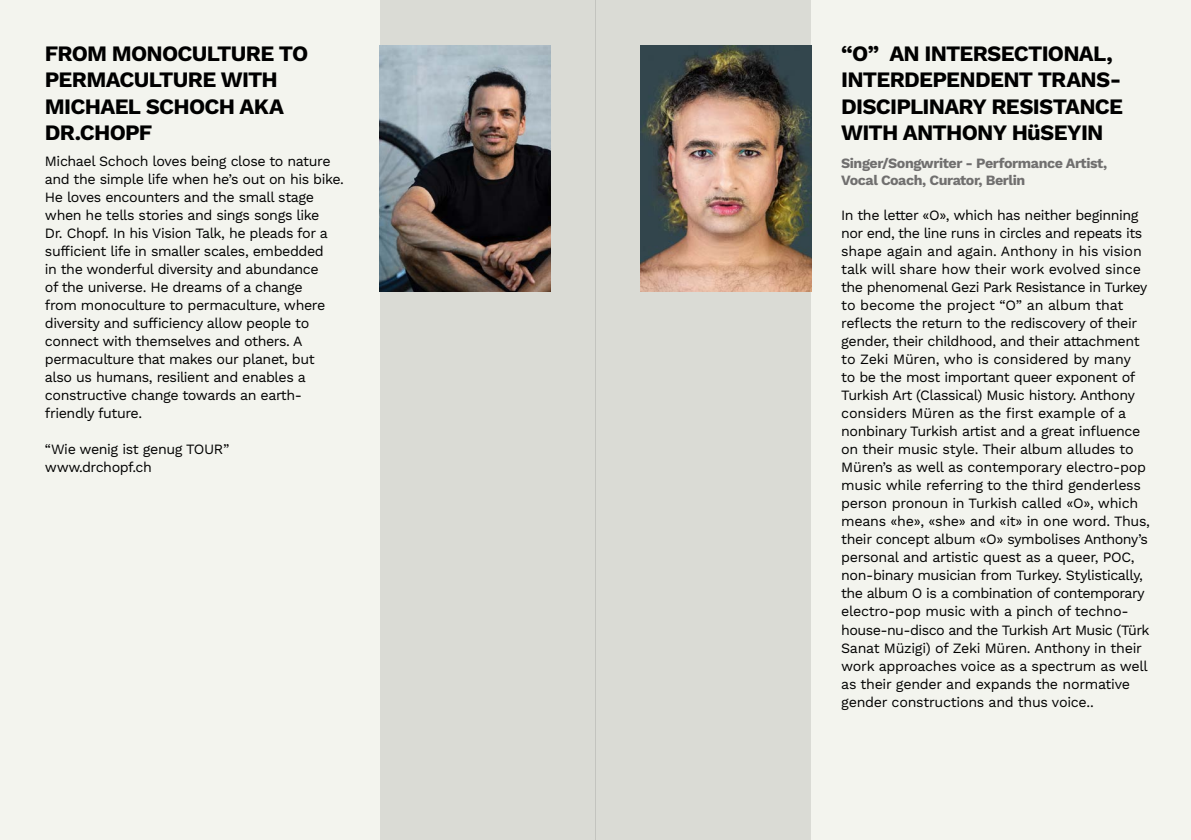
<style>
.page{position:relative;width:1191px;height:840px;background:#fff}
.page>*{position:absolute;margin:0;border:0;box-sizing:border-box;transform-origin:0 0}
.t1{font:700 22px/26.4px "Work Sans";letter-spacing:-.035em;color:#000}
.t2{font:14.2px/18px "Work Sans";letter-spacing:-.03em;color:#000}
.t3{font:700 14.2px/17px "Work Sans";letter-spacing:-.03em;color:#706f6f}
</style>
<div class="page">
<div style="left:0;top:0;width:1191px;height:839px;background:#f3f4ee"></div>
<div style="left:380px;top:0;width:215px;height:839px;background:#dadbd5"></div>
<div style="left:595px;top:0;width:216px;height:839px;background:#dadbd5"></div>
<img style="left:641px;top:45px;width:170px;height:246px">
<img style="left:380px;top:45px;width:170px;height:246px">
<h1 class="t1" style="left:45px;top:41px;width:265px">FROM MONOCULTURE TO<br>PERMACULTURE WITH<br>MICHAEL SCHOCH AKA<br>DR.CHOPF</h1>
<p class="t2" style="left:45px;top:152px;width:300px">Michael Schoch loves being close to nature and the simple life when he’s out on his bike.<br>He loves encounters and the small stage when he tells stories and sings songs like<br>Dr. Chopf. In his Vision Talk, he pleads for a sufficient life in smaller scales, embedded<br>in the wonderful diversity and abundance<br>of the universe. He dreams of a change<br>from monoculture to permaculture, where diversity and sufficiency allow people to connect with themselves and others. A permaculture that makes our planet, but also us humans, resilient and enables a constructive change towards an earth&shy;friendly future.</p>
<p class="t2" style="left:45px;top:441px;width:186px">“Wie wenig ist genug TOUR” www.drchopf.ch</p>
<h1 class="t1" style="left:841px;top:41px;width:283px">“O” AN INTERSECTIONAL,<br>INTERDEPENDENT TRANS-<br>DISCIPLINARY RESISTANCE<br>WITH ANTHONY HüSEYIN</h1>
<p class="t3" style="left:841px;top:156px;width:267px">Singer/Songwriter - Performance Artist,<br>Vocal Coach, Curator, Berlin</p>
<p class="t2" style="left:841px;top:206px;width:310px">In the letter «O», which has neither beginning nor end, the line runs in circles and repeats its shape again and again. Anthony in his vision talk will share how their work evolved since the phenomenal Gezi Park Resistance in Turkey to become the project “O” an album that reflects the return to the rediscovery of their gender, their childhood, and their attachment to Zeki Müren, who is considered by many<br>to be the most important queer exponent of Turkish Art (Classical) Music history. Anthony considers Müren as the first example of a nonbinary Turkish artist and a great influence on their music style. Their album alludes to Müren’s as well as contemporary electro-pop music while referring to the third genderless person pronoun in Turkish called «O», which means «he», «she» and «it» in one word. Thus, their concept album «O» symbolises Anthony’s personal and artistic quest as a queer, POC, non-binary musician from Turkey. Stylistically, the album O is a combination of contemporary electro-pop music with a pinch of techno&shy;house-nu-disco and the Turkish Art Music (Türk Sanat Müzigi) of Zeki Müren. Anthony in their work approaches voice as a spectrum as well as their gender and expands the normative gender constructions and thus voice..</p>
</div>
